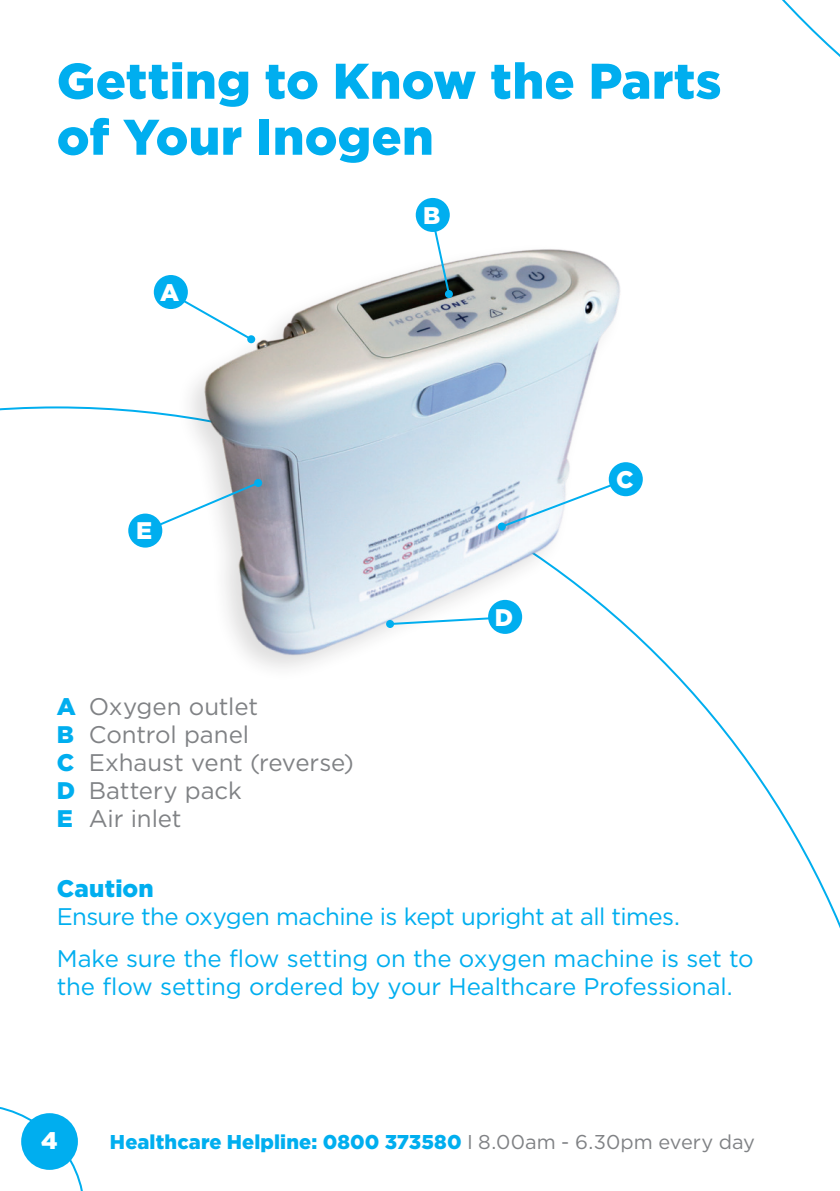
<style>
.page{position:relative;width:840px;height:1191px;background:#fff}
.page>*{position:absolute;margin:0;border:0;box-sizing:border-box;transform-origin:0 0}
.t1{font:900 50px/56px "Gotham";letter-spacing:.005em;color:#00aeef}
.t2{font:24px/42px "Gotham";letter-spacing:-.01em;color:#00aeef}
.t3{font:24px/28px "Gotham";letter-spacing:-.005em;color:#808285}
.t4{font:900 24px "Gotham";letter-spacing:.01em;color:#00aeef}
.t5{font:900 24px "Gotham";color:#fff}
.t6{font:900 20px "Gotham";letter-spacing:.005em;color:#00aeef}
.s1{font-weight:900;color:#00aeef}
.s2{font-weight:400;color:#808285}
</style>
<div class="page">
<img style="left:199px;top:249px;width:426px;height:413px">
<svg style="left:499px;top:477px;width:128px;height:52px"></svg>
<div style="left:497px;top:522px;width:8px;height:8px;background:#00aeef;border-radius:50%"></div>
<svg style="left:388px;top:616px;width:102px;height:10px"></svg>
<div style="left:386px;top:620px;width:8px;height:8px;background:#00aeef;border-radius:50%"></div>
<svg style="left:155px;top:480px;width:106px;height:49px"></svg>
<div style="left:254px;top:479px;width:8px;height:8px;background:#00aeef;border-radius:50%"></div>
<svg style="left:175px;top:290px;width:79px;height:52px"></svg>
<div style="left:247px;top:335px;width:8px;height:8px;background:#00aeef;border-radius:50%"></div>
<svg style="left:431px;top:221px;width:20px;height:75px"></svg>
<div style="left:444px;top:290px;width:8px;height:8px;background:#00aeef;border-radius:50%"></div>
<div style="left:154px;top:275px;width:34px;height:34px;background:#00aeef;border-radius:50%"></div>
<div style="left:415px;top:198px;width:34px;height:34px;background:#00aeef;border-radius:50%"></div>
<div style="left:608px;top:462px;width:34px;height:34px;background:#00aeef;border-radius:50%"></div>
<div style="left:488px;top:600px;width:34px;height:34px;background:#00aeef;border-radius:50%"></div>
<div style="left:128px;top:513px;width:34px;height:34px;background:#00aeef;border-radius:50%"></div>
<svg style="left:0;top:1107px;width:83px;height:84px"></svg>
<div style="left:21px;top:1113px;width:57px;height:56px;background:#00aeef;border-radius:50%"></div>
<h1 class="t1" style="left:57px;top:52px;width:665px">Getting to Know the Parts of Your Inogen</h1>
<p class="t5" style="left:160px;top:278px;width:21px">A</p>
<p class="t5" style="left:423px;top:201px;width:19px">B</p>
<p class="t5" style="left:136px;top:517px;width:18px">E</p>
<p class="t3" style="left:57px;top:692px;width:298px"><span class="s1">A</span> Oxygen outlet<br><span class="s1">B</span> Control panel<br><span class="s1">C</span> Exhaust vent (reverse)<br><span class="s1">D</span> Battery pack<br><span class="s1">E</span> Air inlet</p>
<p class="t5" style="left:494px;top:603px;width:20px">D</p>
<p class="t5" style="left:615px;top:465px;width:19px">C</p>
<p class="t4" style="left:57px;top:874px;width:98px">Caution</p>
<p class="t2" style="left:57px;top:895px;width:698px">Ensure the oxygen machine is kept upright at all times.<br>Make sure the flow setting on the oxygen machine is set to</p>
<p class="t2" style="left:57px;top:965px;width:677px">the flow setting ordered by your Healthcare Professional.</p>
<p class="t5" style="left:41px;top:1126px;width:18px">4</p>
<p class="t6" style="left:110px;top:1130px;width:646px">Healthcare Helpline: 0800 373580 <span class="s2">I</span> <span class="s2">8.00am - 6.30pm every day</span></p>
</div>
